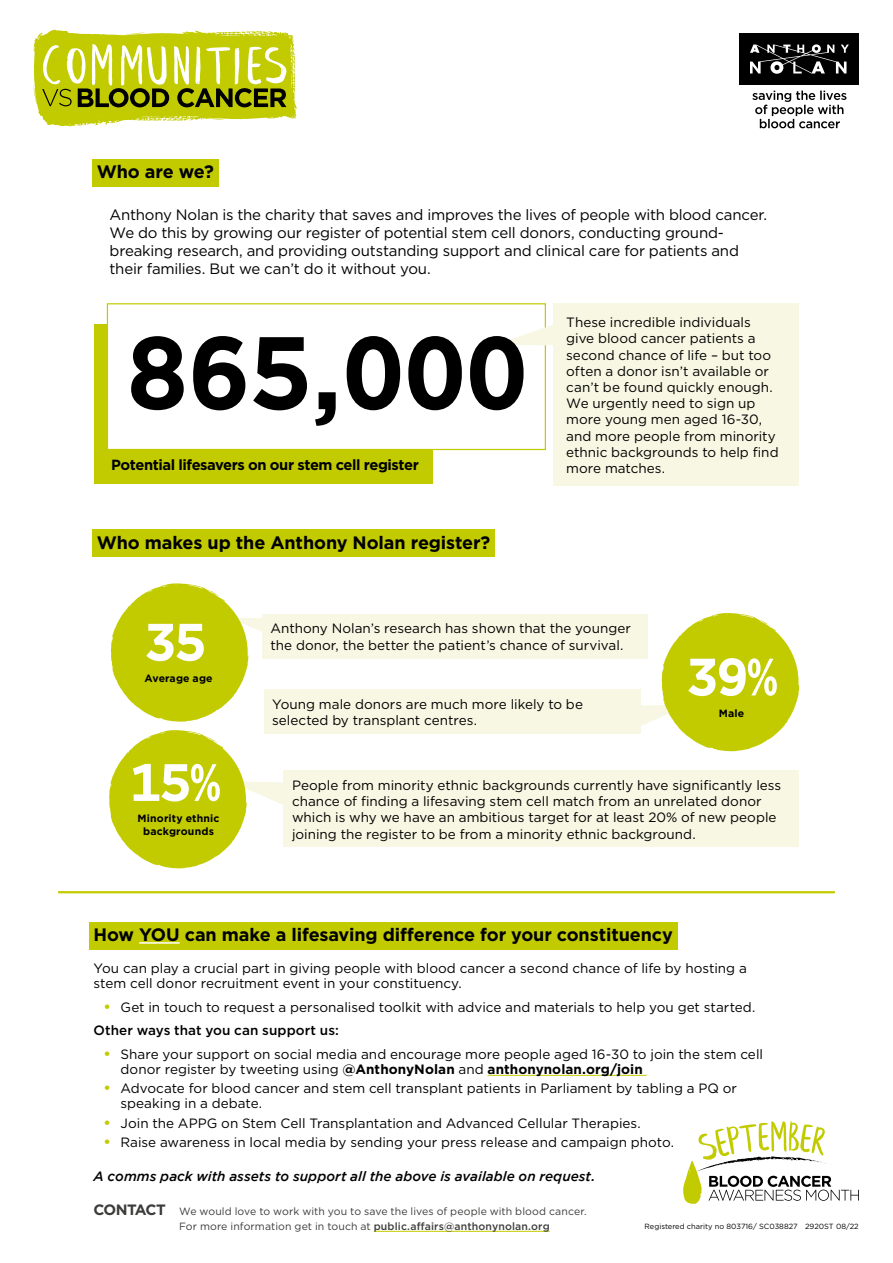
<style>
.page{position:relative;width:893px;height:1263px;background:#fff}
.page>*{position:absolute;margin:0;border:0;box-sizing:border-box;transform-origin:0 0}
.t1{font:700 102.75px "Gotham";color:#000}
.t2{font:700 52.5px "Gotham";color:#fff}
.t3{font:700 18px "Gotham";letter-spacing:-.005em;color:#000}
.t4{font:15px/18px "Gotham";letter-spacing:-.015em;color:#000}
.t5{font:700 14.7px "Gotham";letter-spacing:-.03em;color:#000}
.t6{font:13.5px/16.2px "Gotham";color:#000}
.t7{font:italic 500 13.5px "Gotham";letter-spacing:.005em;color:#000}
.t8{font:10.5px/15px "Gotham";letter-spacing:.01em;color:#3c3c3b}
.t9{font:700 10.5px/12.6px "Gotham";letter-spacing:.015em;color:#000;text-align:center}
.t10{font:7.5px "Gotham";color:#000}
.s1{font-weight:700;font-size:15px;color:#c2cb00}
.s2{font-weight:500}
.s3{font-weight:700}
.s4{font-weight:700;font-size:15px}
</style>
<div class="page">
<div style="left:284px;top:771px;width:515px;height:76px;background:#f7f7e3"></div>
<svg style="left:109px;top:730px;width:176px;height:138px"></svg>
<svg style="left:634px;top:613px;width:165px;height:138px"></svg>
<svg style="left:111px;top:583px;width:174px;height:139px"></svg>
<div style="left:262px;top:614px;width:386px;height:44px;background:#f7f7e3"></div>
<div style="left:264px;top:689px;width:377px;height:44px;background:#f7f7e3"></div>
<hr style="left:58px;top:891px;width:777px;height:2px;background:#c2cb00">
<svg style="left:33px;top:30px;width:264px;height:97px"></svg>
<svg style="left:752px;top:91px;width:94px;height:37px"></svg>
<div style="left:740px;top:34px;width:119px;height:51px;background:#000"></div>
<svg style="left:750px;top:44px;width:99px;height:30px"></svg>
<div style="left:92px;top:530px;width:403px;height:27px;background:#c2cb00"></div>
<div style="left:92px;top:159px;width:127px;height:27px;background:#c2cb00"></div>
<div style="left:94px;top:324px;width:339px;height:159px;background:#c2cb00"></div>
<div style="left:107px;top:303px;width:439px;height:147px;background:#fff;border:1px solid #c2cb00"></div>
<svg style="left:683px;top:1120px;width:176px;height:84px"></svg>
<div style="left:89px;top:922px;width:589px;height:27px;background:#c2cb00"></div>
<hr style="left:139px;top:942px;width:41px;height:2px;background:#fff">
<hr style="left:488px;top:1075px;width:159px;height:1px;background:#c2cb00">
<hr style="left:374px;top:1231px;width:176px;height:1px;background:#c2cb00">
<svg style="left:496px;top:317px;width:58px;height:28px"></svg>
<div style="left:554px;top:304px;width:245px;height:182px;background:#f7f7e3"></div>
<h3 class="t3" style="left:97px;top:160px;width:119px">Who are we?</h3>
<p class="t4" style="left:110px;top:206px;width:659px">Anthony Nolan is the charity that saves and improves the lives of people with blood cancer.<br>We do this by growing our register of potential stem cell donors, conducting ground&shy;breaking research, and providing outstanding support and clinical care for patients and their families. But we can’t do it without you.</p>
<h1 class="t1" style="left:127px;top:305px;width:402px">865,000</h1>
<p class="t5" style="left:111px;top:455px;width:309px">Potential lifesavers on our stem cell register</p>
<h3 class="t3" style="left:97px;top:530px;width:395px">Who makes up the Anthony Nolan register?</h3>
<p class="t6" style="left:566px;top:314px;width:214px">These incredible individuals give blood cancer patients a second chance of life – but too often a donor isn’t available or can’t be found quickly enough.<br>We urgently need to sign up more young men aged 16-30, and more people from minority ethnic backgrounds to help find more matches.</p>
<h2 class="t2" style="left:145px;top:607px;width:63px">35</h2>
<p class="t9" style="left:144px;top:672px;width:70px">Average age</p>
<h2 class="t2" style="left:130px;top:747px;width:93px">15%</h2>
<p class="t9" style="left:138px;top:812px;width:83px">Minority ethnic backgrounds</p>
<p class="t6" style="left:271px;top:620px;width:362px">Anthony Nolan’s research has shown that the younger the donor, the better the patient’s chance of survival.</p>
<p class="t6" style="left:272px;top:695px;width:312px">Young male donors are much more likely to be selected by transplant centres.</p>
<h2 class="t2" style="left:687px;top:642px;width:93px">39%</h2>
<p class="t9" style="left:719px;top:707px;width:27px">Male</p>
<p class="t6" style="left:292px;top:777px;width:491px">People from minority ethnic backgrounds currently have significantly less chance of finding a lifesaving stem cell match from an unrelated donor which is why we have an ambitious target for at least 20% of new people joining the register to be from a minority ethnic background.</p>
<h3 class="t3" style="left:94px;top:923px;width:581px">How YOU can make a lifesaving difference for your constituency</h3>
<p class="t6" style="left:94px;top:961px;width:655px;line-height:15px">You can play a crucial part in giving people with blood cancer a second chance of life by hosting a stem cell donor recruitment event in your constituency.</p>
<p class="t6" style="left:94px;top:995px;width:663px;line-height:23.5px;text-indent:10px"><span class="s1">•</span> Get in touch to request a personalised toolkit with advice and materials to help you get started.<br><span class="s2">Other ways that you can support us:</span></p>
<p class="t6" style="left:121px;top:1046px;width:644px;line-height:15px;text-indent:-17px"><span class="s1">•</span> Share your support on social media and encourage more people aged 16-30 to join the stem cell donor register by tweeting using <span class="s3">@AnthonyNolan</span> and <span class="s3">anthonynolan.org/join</span></p>
<p class="t6" style="left:121px;top:1081px;width:618px;line-height:15px;text-indent:-17px"><span class="s1">•</span> Advocate for blood cancer and stem cell transplant patients in Parliament by tabling a PQ or speaking in a debate.</p>
<p class="t6" style="left:104px;top:1114px;width:539px"><span class="s1">•</span> Join the APPG on Stem Cell Transplantation and Advanced Cellular Therapies.</p>
<p class="t6" style="left:104px;top:1133px;width:572px"><span class="s1">•</span> Raise awareness in local media by sending your press release and campaign photo.</p>
<p class="t7" style="left:94px;top:1168px;width:503px">A comms pack with assets to support all the above is available on request.</p>
<p class="t8" style="left:179px;top:1204px;width:409px;text-indent:-85px"><span class="s4">CONTACT</span> We would love to work with you to save the lives of people with blood cancer.<br>For more information get in touch at <span class="s2">public.affairs@anthonynolan.org</span></p>
<p class="t10" style="left:645px;top:1221px;width:216px">Registered charity no 803716/ SC038827 2920ST 08/22</p>
</div>
